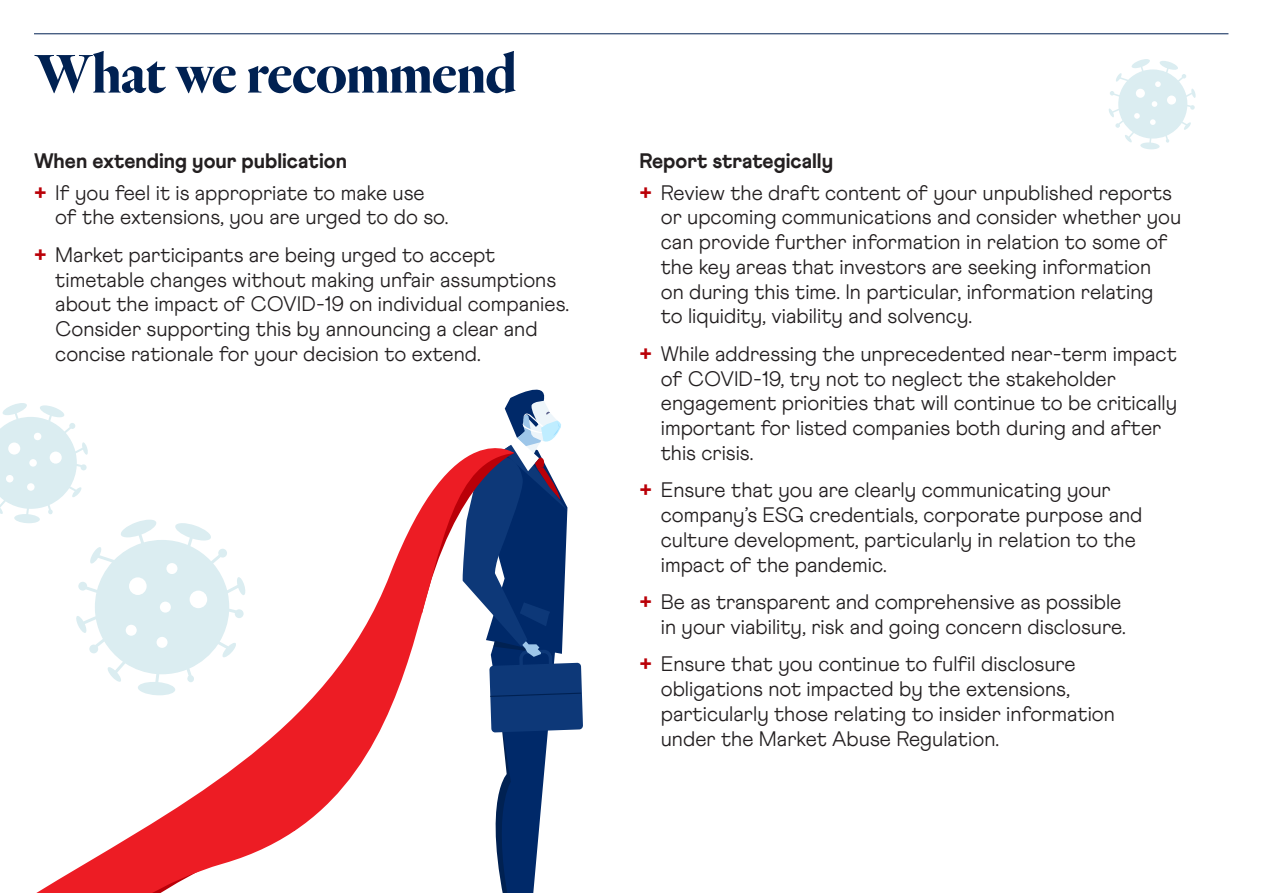
<style>
.page{position:relative;width:1263px;height:893px;background:#fff}
.page>*{position:absolute;margin:0;border:0;box-sizing:border-box;transform-origin:0 0}
.Quote_pull_out{font:700 56.25px "Heldane Display";color:#002152}
.t1{font:300 21px/24.8px "Athletics";color:#231f20}
.heading_5{font:800 21px "Athletics";color:#231f20}
.s1{font-weight:800;color:#ba0008}
</style>
<div class="page">
<hr style="left:34px;top:34px;width:1194px;height:1px;background:#002152">
<svg style="left:504px;top:389px;width:79px;height:504px"></svg>
<svg style="left:36px;top:411px;width:478px;height:482px"></svg>
<svg style="left:1109px;top:59px;width:87px;height:90px"></svg>
<svg style="left:0;top:403px;width:246px;height:292px"></svg>
<p class="Quote_pull_out" style="left:34px;top:39px;width:483px">What we recommend</p>
<p class="heading_5" style="left:34px;top:148px;width:314px">When extending your publication</p>
<p class="t1" style="left:55px;top:180px;width:395px;text-indent:-21px"><span class="s1">+</span> If you feel it is appropriate to make use of the extensions, you are urged to do so.</p>
<p class="t1" style="left:55px;top:242px;width:515px;text-indent:-21px"><span class="s1">+</span> Market participants are being urged to accept timetable changes without making unfair assumptions about the impact of COVID-19 on individual companies.<br>Consider supporting this by announcing a clear and concise rationale for your decision to extend.</p>
<p class="heading_5" style="left:639px;top:148px;width:195px">Report strategically</p>
<p class="t1" style="left:661px;top:180px;width:522px;text-indent:-21px"><span class="s1">+</span> Review the draft content of your unpublished reports or upcoming communications and consider whether you can provide further information in relation to some of the key areas that investors are seeking information<br>on during this time. In particular, information relating<br>to liquidity, viability and solvency.</p>
<p class="t1" style="left:661px;top:341px;width:518px;text-indent:-21px"><span class="s1">+</span> While addressing the unprecedented near-term impact of COVID-19, try not to neglect the stakeholder engagement priorities that will continue to be critically important for listed companies both during and after this crisis.</p>
<p class="t1" style="left:661px;top:478px;width:483px;text-indent:-21px"><span class="s1">+</span> Ensure that you are clearly communicating your company’s ESG credentials, corporate purpose and culture development, particularly in relation to the impact of the pandemic.</p>
<p class="t1" style="left:639px;top:590px;width:488px;text-align:right"><span class="s1">+</span> Be as transparent and comprehensive as possible in your viability, risk and going concern disclosure.</p>
<p class="t1" style="left:661px;top:652px;width:456px;text-indent:-21px"><span class="s1">+</span> Ensure that you continue to fulfil disclosure obligations not impacted by the extensions, particularly those relating to insider information under the Market Abuse Regulation.</p>
</div>
